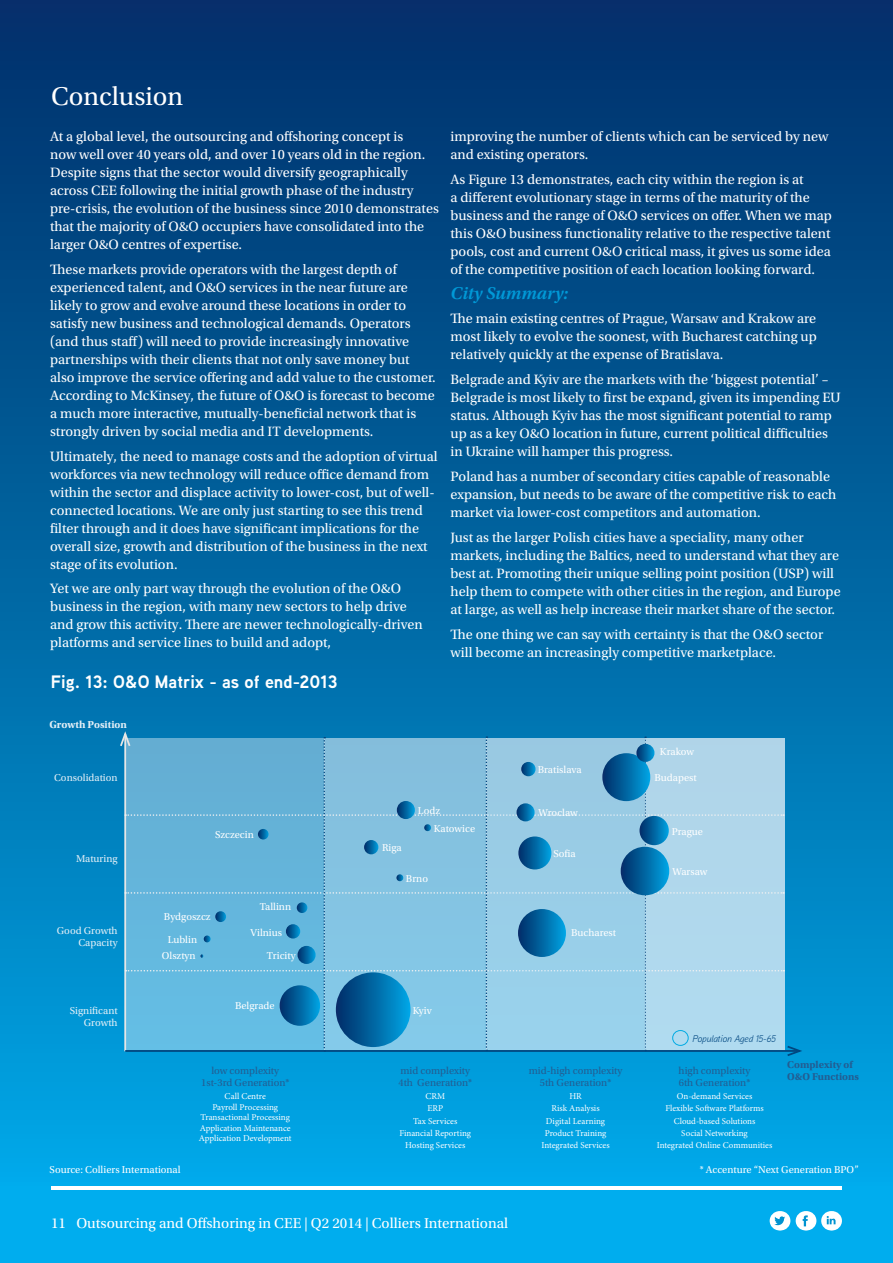
<style>
.page{position:relative;width:893px;height:1263px;background:#fff}
.page>*{position:absolute;margin:0;border:0;box-sizing:border-box;transform-origin:0 0}
.t1{font:27px "Utopia Std";color:#fff}
.t2{font:700 18px "Aaux Next";color:#fff}
.t3{font:italic 600 18px "Utopia Std";color:#0099d7}
.t4{font:15px "Utopia Std";color:#fff}
.t5{font:14.25px/18px "Utopia Std";color:#fff}
.t6{font:700 10.65px "Utopia Std";color:#e3eff7}
.t7{font:10.5px/22.4px "Utopia Std";color:#fff}
.t8{font:10.5px/12px "Utopia Std";color:#235d92;text-align:center}
.t9{font:10.5px/12px "Utopia Std";color:#e3eff7;text-align:right}
.t10{font:700 10.5px/12px "Utopia Std";color:#235d92}
.t11{font:italic 9.6px "Aaux Next";color:#00467f}
.t12{font:9px/12.3px "Minion Pro";color:#fff;text-align:center}
.s1{font-size:10.8px}
</style>
<div class="page">
<div style="left:0;top:0;width:893px;height:1263px;background:linear-gradient(to bottom,#012c66,#00afef)"></div>
<hr style="left:51px;top:1186px;width:791px;height:4px;background:#fff">
<svg style="left:797px;top:1211px;width:19px;height:19px"></svg>
<svg style="left:823px;top:1211px;width:19px;height:19px"></svg>
<svg style="left:771px;top:1211px;width:19px;height:19px"></svg>
<svg style="left:119px;top:729px;width:686px;height:328px;background:#73b9db"></svg>
<div style="left:796px;top:1211px;width:19px;height:19px;background:#fff;border-radius:50%"></div>
<svg style="left:803px;top:1215px;width:5px;height:11px"></svg>
<div style="left:821px;top:1211px;width:19px;height:19px;background:#fff;border-radius:50%"></div>
<svg style="left:827px;top:1216px;width:9px;height:8px"></svg>
<div style="left:770px;top:1211px;width:19px;height:19px;background:#fff;border-radius:50%"></div>
<svg style="left:774px;top:1216px;width:11px;height:9px"></svg>
<h1 class="t1" style="left:51px;top:82px;width:134px">Conclusion</h1>
<p class="t5" style="left:50px;top:128px;width:390px">At a global level, the outsourcing and offshoring concept is<br>now well over 40 years old, and over 10 years old in the region.<br>Despite signs that the sector would diversify geographically across CEE following the initial growth phase of the industry pre-crisis, the evolution of the business since 2010 demonstrates that the majority of O&amp;O occupiers have consolidated into the larger O&amp;O centres of expertise.</p>
<p class="t5" style="left:50px;top:261px;width:387px">These markets provide operators with the largest depth of experienced talent, and O&amp;O services in the near future are likely to grow and evolve around these locations in order to satisfy new business and technological demands. Operators (and thus staff) will need to provide increasingly innovative partnerships with their clients that not only save money but also improve the service offering and add value to the customer.<br>According to McKinsey, the future of O&amp;O is forecast to become a much more interactive, mutually-beneficial network that is strongly driven by social media and IT developments.</p>
<p class="t5" style="left:50px;top:447px;width:389px">Ultimately, the need to manage costs and the adoption of virtual workforces via new technology will reduce office demand from within the sector and displace activity to lower-cost, but of well&shy;connected locations. We are only just starting to see this trend filter through and it does have significant implications for the overall size, growth and distribution of the business in the next stage of its evolution.</p>
<p class="t5" style="left:50px;top:580px;width:374px">Yet we are only part way through the evolution of the O&amp;O business in the region, with many new sectors to help drive and grow this activity. There are newer technologically-driven platforms and service lines to build and adopt,</p>
<p class="t2" style="left:51px;top:669px;width:288px">Fig. 13: O&amp;O Matrix - as of end-2013</p>
<p class="t5" style="left:450px;top:128px;width:379px">improving the number of clients which can be serviced by new and existing operators.</p>
<p class="t5" style="left:450px;top:171px;width:383px">As Figure 13 demonstrates, each city within the region is at<br>a different evolutionary stage in terms of the maturity of the business and the range of O&amp;O services on offer. When we map this O&amp;O business functionality relative to the respective talent pools, cost and current O&amp;O critical mass, it gives us some idea of the competitive position of each location looking forward.</p>
<p class="t3" style="left:450px;top:283px;width:119px">City Summary:</p>
<p class="t5" style="left:450px;top:310px;width:368px;text-align:justify">The main existing centres of Prague, Warsaw and Krakow are most likely to evolve the soonest, with Bucharest catching up relatively quickly at the expense of Bratislava.</p>
<p class="t5" style="left:450px;top:371px;width:391px">Belgrade and Kyiv are the markets with the ‘biggest potential’ – Belgrade is most likely to first be expand, given its impending EU status. Although Kyiv has the most significant potential to ramp up as a key O&amp;O location in future, current political difficulties in Ukraine will hamper this progress.</p>
<p class="t5" style="left:450px;top:468px;width:387px">Poland has a number of secondary cities capable of reasonable expansion, but needs to be aware of the competitive risk to each market via lower-cost competitors and automation.</p>
<p class="t5" style="left:450px;top:528px;width:392px">Just as the larger Polish cities have a speciality, many other markets, including the Baltics, need to understand what they are best at. Promoting their unique selling point position (USP) will help them to compete with other cities in the region, and Europe at large, as well as help increase their market share of the sector.</p>
<p class="t5" style="left:450px;top:625px;width:374px">The one thing we can say with certainty is that the O&amp;O sector will become an increasingly competitive marketplace.</p>
<p class="t6" style="left:50px;top:719px;width:79px"><span class="s1">Growth</span> Position</p>
<p class="t9" style="left:54px;top:772px;width:65px">Consolidation</p>
<p class="t7" style="left:418px;top:800px;width:24px">Lodz</p>
<p class="t7" style="left:538px;top:758px;width:45px">Bratislava</p>
<p class="t7" style="left:538px;top:802px;width:41px">Wroclaw</p>
<p class="t7" style="left:660px;top:740px;width:36px">Krakow</p>
<p class="t7" style="left:654px;top:766px;width:44px">Budapest</p>
<p class="t7" style="left:215px;top:824px;width:40px">Szczecin</p>
<p class="t7" style="left:434px;top:817px;width:43px">Katowice</p>
<p class="t7" style="left:672px;top:821px;width:33px">Prague</p>
<p class="t9" style="left:76px;top:853px;width:43px">Maturing</p>
<p class="t7" style="left:382px;top:837px;width:21px">Riga</p>
<p class="t7" style="left:553px;top:842px;width:24px">Sofia</p>
<p class="t7" style="left:406px;top:867px;width:24px">Brno</p>
<p class="t7" style="left:672px;top:860px;width:37px">Warsaw</p>
<p class="t7" style="left:260px;top:895px;width:33px">Tallinn</p>
<p class="t9" style="left:57px;top:925px;width:63px">Good Growth<br>Capacity</p>
<p class="t7" style="left:168px;top:906px;width:44px;text-indent:-4px">Bydgoszcz<br>Lublin</p>
<p class="t7" style="left:251px;top:921px;width:33px">Vilnius</p>
<p class="t7" style="left:571px;top:922px;width:46px">Bucharest</p>
<p class="t7" style="left:162px;top:944px;width:35px">Olsztyn</p>
<p class="t7" style="left:267px;top:944px;width:31px">Tricity</p>
<p class="t9" style="left:70px;top:1005px;width:49px">Significant<br>Growth</p>
<p class="t7" style="left:235px;top:995px;width:41px">Belgrade</p>
<p class="t7" style="left:413px;top:999px;width:21px">Kyiv</p>
<p class="t11" style="left:692px;top:1032px;width:85px">Population Aged 15-65</p>
<p class="t8" style="left:201px;top:1064px;width:90px">low complexity<br>1st-3rd Generation*</p>
<p class="t8" style="left:398px;top:1064px;width:75px;text-align:left">mid complexity<br>4th Generation*</p>
<p class="t8" style="left:529px;top:1064px;width:96px">mid-high complexity<br>5th Generation*</p>
<p class="t8" style="left:679px;top:1064px;width:74px;text-align:left">high complexity<br>6th Generation*</p>
<p class="t10" style="left:787px;top:1059px;width:73px">Complexity of<br>O&amp;O Functions</p>
<p class="t12" style="left:199px;top:1091px;width:94px;line-height:10.5px">Call Centre<br>Payroll Processing<br>Transactional Processing<br>Application Maintenance<br>Application Development</p>
<p class="t12" style="left:399px;top:1090px;width:73px">CRM<br>ERP<br>Tax Services<br>Financial Reporting<br>Hosting Services</p>
<p class="t12" style="left:541px;top:1090px;width:70px">HR<br>Risk Analysis<br>Digital Learning<br>Product Training<br>Integrated Services</p>
<p class="t12" style="left:657px;top:1090px;width:117px">On-demand Services<br>Flexible Software Platforms<br>Cloud-based Solutions<br>Social Networking<br>Integrated Online Communities</p>
<p class="t7" style="left:50px;top:1159px;width:133px">Source: Colliers International</p>
<p class="t7" style="left:700px;top:1159px;width:160px">* Accenture “Next Generation BPO”</p>
<p class="t4" style="left:51px;top:1215px;width:459px">11 Outsourcing and Offshoring in CEE | Q2 2014 | Colliers International</p>
</div>
